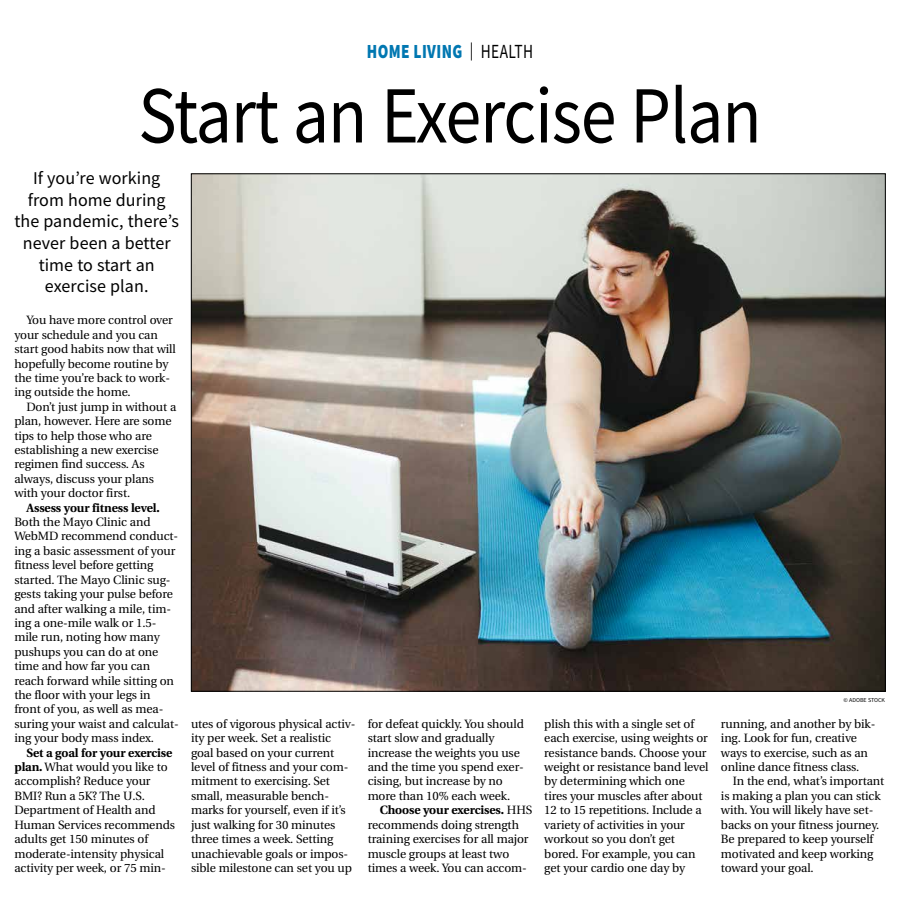
<style>
.page{position:relative;width:900px;height:908px;background:#fff}
.page>*{position:absolute;margin:0;border:0;box-sizing:border-box;transform-origin:0 0}
.t1{font:81px "Source Sans Pro";letter-spacing:-.015em;color:#000;scale:.89 1}
.t2{font:900 20px "Source Sans Pro";letter-spacing:.025em;color:#0077b1;scale:.77 1}
.t3{font:18px/21.6px "Source Sans Pro";letter-spacing:.005em;color:#000;text-align:center}
.t4{font:12px/14.4px "Utopia";letter-spacing:-.01em;color:#000}
.t5{font:700 12px "Utopia";letter-spacing:-.01em;color:#000}
.t6{font:6px "Source Sans Pro";color:#000}
.s1{font-weight:400;font-size:18px;color:#000}
.s2{font-weight:400;color:#000}
.s3{font-weight:700}
</style>
<div class="page">
<img style="left:193px;top:175px;width:691px;height:514px">
<h2 class="t2" style="left:367px;top:38px;width:218px">HOME LIVING <span class="s1">|</span> <span class="s2">HEALTH</span></h2>
<h1 class="t1" style="left:138px;top:64px;width:702px">Start an Exercise Plan</h1>
<h3 class="t3" style="left:14px;top:167px;width:166px">If you’re working from home during the pandemic, there’s never been a better time to start an exercise plan.</h3>
<p class="t4" style="left:14px;top:313px;width:163px;text-indent:12px">You have more control over your schedule and you can start good habits now that will hopefully become routine by the time you’re back to work&shy;ing outside the home.</p>
<p class="t4" style="left:14px;top:399px;width:163px;text-indent:12px">Don’t just jump in without a plan, however. Here are some tips to help those who are establishing a new exercise regimen find success. As always, discuss your plans with your doctor first.</p>
<p class="t5" style="left:26px;top:500px;width:135px">Assess your fitness level.</p>
<p class="t4" style="left:14px;top:515px;width:166px">Both the Mayo Clinic and<br>WebMD recommend conduct&shy;ing a basic assessment of your fitness level before getting started. The Mayo Clinic sug&shy;gests taking your pulse before and after walking a mile, tim&shy;ing a one-mile walk or 1.5- mile run, noting how many pushups you can do at one time and how far you can reach forward while sitting on the floor with your legs in front of you, as well as mea&shy;suring your waist and calculat&shy;ing your body mass index.</p>
<p class="t4" style="left:14px;top:745px;width:162px;text-indent:12px"><span class="s3">Set a goal for your exercise plan.</span> What would you like to accomplish? Reduce your<br>BMI? Run a 5K? The U.S.<br>Department of Health and<br>Human Services recommends adults get 150 minutes of moderate-intensity physical activity per week, or 75 min-</p>
<p class="t4" style="left:191px;top:716px;width:166px">utes of vigorous physical activ&shy;ity per week. Set a realistic goal based on your current level of fitness and your com&shy;mitment to exercising. Set small, measurable bench&shy;marks for yourself, even if it’s just walking for 30 minutes three times a week. Setting unachievable goals or impos&shy;sible milestone can set you up</p>
<p class="t4" style="left:368px;top:716px;width:158px">for defeat quickly. You should start slow and gradually increase the weights you use and the time you spend exer&shy;cising, but increase by no more than 10% each week.</p>
<p class="t4" style="left:368px;top:803px;width:166px;text-indent:12px"><span class="s3">Choose your exercises.</span> HHS recommends doing strength training exercises for all major muscle groups at least two times a week. You can accom-</p>
<p class="t6" style="left:844px;top:696px;width:43px">© ADOBE STOCK</p>
<p class="t4" style="left:544px;top:716px;width:166px">plish this with a single set of each exercise, using weights or resistance bands. Choose your weight or resistance band level by determining which one tires your muscles after about<br>12 to 15 repetitions. Include a variety of activities in your workout so you don’t get bored. For example, you can get your cardio one day by</p>
<p class="t4" style="left:721px;top:716px;width:156px">running, and another by bik&shy;ing. Look for fun, creative ways to exercise, such as an online dance fitness class.</p>
<p class="t4" style="left:721px;top:774px;width:165px;text-indent:12px">In the end, what’s important is making a plan you can stick with. You will likely have set&shy;backs on your fitness journey.<br>Be prepared to keep yourself motivated and keep working toward your goal.</p>
</div>
